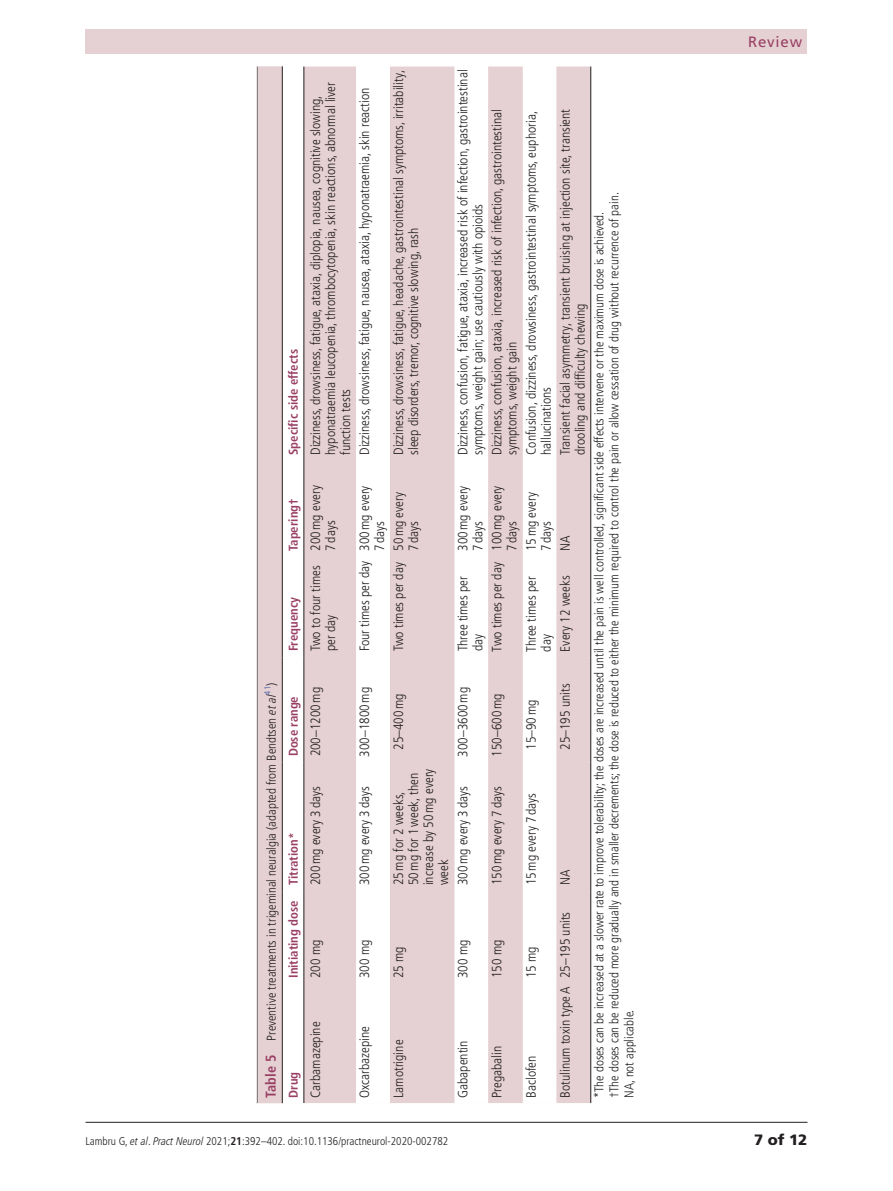
<style>
.page{position:relative;width:893px;height:1191px;background:#fff}
.page>*{position:absolute;margin:0;border:0;box-sizing:border-box;transform-origin:0 0}
.t1{font:15px "Frutiger LT Std";letter-spacing:.055em;color:#994064}
.t2{font:900 15px "Frutiger LT Std";color:#231f20}
.t3{font:300 condensed 13.5px/15px "Frutiger LT Pro";color:#231f20}
.t4{font:300 condensed 12.75px/15px "Frutiger LT Pro";color:#231f20}
.t5{font:700 condensed 12.75px "Frutiger LT Pro";color:#994064}
.t6{font:300 condensed 11.25px "Frutiger LT Pro";color:#231f20}
.s1{font-weight:700;font-size:14.25px;color:#994064}
.s2{font-style:italic}
.s3{font-weight:700;color:#994064}
.s4{font-weight:700}
</style>
<div class="page">
<hr style="left:86px;top:1122px;width:721px;height:1px;background:#231f20">
<div style="left:86px;top:30px;width:721px;height:24px;background:#e5d0d3"></div>
<div style="left:257px;top:66px;width:380px;height:1037px;background:#e5d0d3"></div>
<div style="left:283px;top:68px;width:20px;height:1034px;background:#fff"></div>
<svg style="left:304px;top:68px;width:253px;height:1034px"></svg>
<div style="left:591px;top:66px;width:46px;height:1037px;background:#fff"></div>
<hr style="left:282px;top:984px;width:1px;height:119px;background:#231f20">
<hr style="left:303px;top:984px;width:1px;height:119px;background:#231f20">
<hr style="left:282px;top:891px;width:1px;height:93px;background:#231f20">
<hr style="left:303px;top:891px;width:1px;height:93px;background:#231f20">
<hr style="left:282px;top:762px;width:1px;height:129px;background:#231f20">
<hr style="left:303px;top:762px;width:1px;height:129px;background:#231f20">
<hr style="left:282px;top:657px;width:1px;height:105px;background:#231f20">
<hr style="left:303px;top:657px;width:1px;height:105px;background:#231f20">
<hr style="left:282px;top:557px;width:1px;height:100px;background:#231f20">
<hr style="left:303px;top:557px;width:1px;height:100px;background:#231f20">
<hr style="left:282px;top:461px;width:1px;height:96px;background:#231f20">
<hr style="left:303px;top:461px;width:1px;height:96px;background:#231f20">
<hr style="left:282px;top:66px;width:1px;height:395px;background:#231f20">
<hr style="left:303px;top:66px;width:1px;height:395px;background:#231f20">
<hr style="left:590px;top:984px;width:1px;height:119px;background:#231f20">
<hr style="left:590px;top:891px;width:1px;height:93px;background:#231f20">
<hr style="left:590px;top:762px;width:1px;height:129px;background:#231f20">
<hr style="left:590px;top:657px;width:1px;height:105px;background:#231f20">
<hr style="left:590px;top:557px;width:1px;height:100px;background:#231f20">
<hr style="left:590px;top:461px;width:1px;height:96px;background:#231f20">
<hr style="left:590px;top:66px;width:1px;height:395px;background:#231f20">
<p class="t5" style="left:286px;top:455px;width:107px;rotate:-90deg">Specific side effects</p>
<p class="t5" style="left:286px;top:551px;width:54px;rotate:-90deg">Tapering†</p>
<p class="t5" style="left:286px;top:651px;width:56px;rotate:-90deg">Frequency</p>
<p class="t4" style="left:261px;top:1097px;width:416px;line-height:21.9px;rotate:-90deg"><span class="s1">Table 5</span> Preventive treatments in trigeminal neuralgia (adapted from Bendtsen <span class="s2">et al</span><sup>41</sup>)<br><span class="s3">Drug</span></p>
<p class="t5" style="left:286px;top:756px;width:62px;rotate:-90deg">Dose range</p>
<p class="t5" style="left:286px;top:978px;width:147px;rotate:-90deg">Initiating dose Titration*</p>
<p class="t3" style="left:308px;top:455px;width:374px;rotate:-90deg">Dizziness, drowsiness, fatigue, ataxia, diplopia, nausea, cognitive slowing, hyponatraemia leucopenia, thrombocytopenia, skin reactions, abnormal liver function tests</p>
<p class="t3" style="left:357px;top:455px;width:369px;rotate:-90deg">Dizziness, drowsiness, fatigue, nausea, ataxia, hyponatraemia, skin reaction</p>
<p class="t3" style="left:391px;top:455px;width:386px;rotate:-90deg">Dizziness, drowsiness, fatigue, headache, gastrointestinal symptoms, irritability, sleep disorders, tremor, cognitive slowing, rash</p>
<p class="t3" style="left:308px;top:551px;width:67px;rotate:-90deg">200mg every<br>7 days</p>
<p class="t3" style="left:308px;top:651px;width:87px;rotate:-90deg">Two to four times per day</p>
<p class="t3" style="left:357px;top:551px;width:67px;text-indent:-100px;rotate:-90deg">Four times per day 300mg every<br>7 days</p>
<p class="t3" style="left:391px;top:551px;width:60px;text-indent:-100px;rotate:-90deg">Two times per day 50mg every<br>7 days</p>
<p class="t3" style="left:308px;top:756px;width:71px;rotate:-90deg">200–1200mg</p>
<p class="t3" style="left:308px;top:885px;width:100px;rotate:-90deg">200mg every 3 days</p>
<p class="t3" style="left:357px;top:756px;width:71px;rotate:-90deg">300–1800mg</p>
<p class="t3" style="left:357px;top:885px;width:100px;rotate:-90deg">300mg every 3 days</p>
<p class="t3" style="left:391px;top:749px;width:58px;rotate:-90deg">25–400mg</p>
<p class="t3" style="left:391px;top:885px;width:118px;rotate:-90deg">25mg for 2 weeks,<br>50mg for 1week, then increase by 50mg every week</p>
<p class="t3" style="left:308px;top:978px;width:40px;rotate:-90deg">200 mg</p>
<p class="t3" style="left:308px;top:1097px;width:78px;rotate:-90deg">Carbamazepine</p>
<p class="t3" style="left:357px;top:978px;width:40px;rotate:-90deg">300 mg</p>
<p class="t3" style="left:357px;top:1097px;width:74px;rotate:-90deg">Oxcarbazepine</p>
<p class="t3" style="left:391px;top:978px;width:33px;rotate:-90deg">25 mg</p>
<p class="t3" style="left:391px;top:1097px;width:60px;rotate:-90deg">Lamotrigine</p>
<p class="t3" style="left:455px;top:455px;width:387px;rotate:-90deg">Dizziness, confusion, fatigue, ataxia, increased risk of infection, gastrointestinal symptoms, weight gain; use cautiously with opioids</p>
<p class="t3" style="left:558px;top:455px;width:348px;rotate:-90deg">Transient facial asymmetry, transient bruising at injection site, transient drooling and difficulty chewing</p>
<p class="t3" style="left:489px;top:455px;width:347px;rotate:-90deg">Dizziness, confusion, ataxia, increased risk of infection, gastrointestinal symptoms, weight gain</p>
<p class="t3" style="left:524px;top:455px;width:345px;rotate:-90deg">Confusion, dizziness, drowsiness, gastrointestinal symptoms, euphoria, hallucinations</p>
<p class="t4" style="left:592px;top:1097px;width:907px;rotate:-90deg">*The doses can be increased at a slower rate to improve tolerability; the doses are increased until the pain is well controlled, significant side effects intervene or the maximum dose is achieved. †The doses can be reduced more gradually and in smaller decrements; the dose is reduced to either the minimum required to control the pain or allow cessation of drug without recurrence of pain.<br>NA, not applicable.</p>
<p class="t3" style="left:455px;top:551px;width:67px;rotate:-90deg">300mg every<br>7 days</p>
<p class="t3" style="left:489px;top:551px;width:67px;text-indent:-100px;rotate:-90deg">Two times per day 100mg every<br>7 days</p>
<p class="t3" style="left:524px;top:551px;width:60px;rotate:-90deg">15mg every<br>7 days</p>
<p class="t3" style="left:558px;top:551px;width:17px;rotate:-90deg">NA</p>
<p class="t3" style="left:558px;top:651px;width:77px;rotate:-90deg">Every 12 weeks</p>
<p class="t3" style="left:455px;top:651px;width:77px;rotate:-90deg">Three times per day</p>
<p class="t3" style="left:524px;top:651px;width:77px;rotate:-90deg">Three times per day</p>
<p class="t3" style="left:558px;top:750px;width:68px;rotate:-90deg">25–195 units</p>
<p class="t3" style="left:455px;top:756px;width:71px;rotate:-90deg">300–3600mg</p>
<p class="t3" style="left:489px;top:756px;width:64px;rotate:-90deg">150–600mg</p>
<p class="t3" style="left:524px;top:750px;width:51px;rotate:-90deg">15–90mg</p>
<p class="t3" style="left:455px;top:885px;width:100px;rotate:-90deg">300mg every 3 days</p>
<p class="t3" style="left:489px;top:885px;width:100px;rotate:-90deg">150mg every 7 days</p>
<p class="t3" style="left:524px;top:885px;width:94px;rotate:-90deg">15mg every 7 days</p>
<p class="t3" style="left:558px;top:885px;width:17px;rotate:-90deg">NA</p>
<p class="t3" style="left:558px;top:1097px;width:187px;rotate:-90deg">Botulinum toxin type A 25–195 units</p>
<p class="t3" style="left:455px;top:978px;width:40px;rotate:-90deg">300 mg</p>
<p class="t3" style="left:489px;top:978px;width:40px;rotate:-90deg">150 mg</p>
<p class="t3" style="left:524px;top:978px;width:33px;rotate:-90deg">15 mg</p>
<p class="t3" style="left:455px;top:1097px;width:59px;rotate:-90deg">Gabapentin</p>
<p class="t3" style="left:489px;top:1097px;width:54px;rotate:-90deg">Pregabalin</p>
<p class="t3" style="left:524px;top:1097px;width:44px;rotate:-90deg">Baclofen</p>
<p class="t1" style="left:748px;top:33px;width:56px">Review</p>
<p class="t6" style="left:86px;top:1134px;width:364px">Lambru G, <span class="s2">et al</span>. <span class="s2">Pract Neurol</span> 2021;<span class="s4">21</span>:392–402. doi:10.1136/practneurol-2020-002782</p>
<p class="t2" style="left:754px;top:1130px;width:55px">7 of 12</p>
</div>
